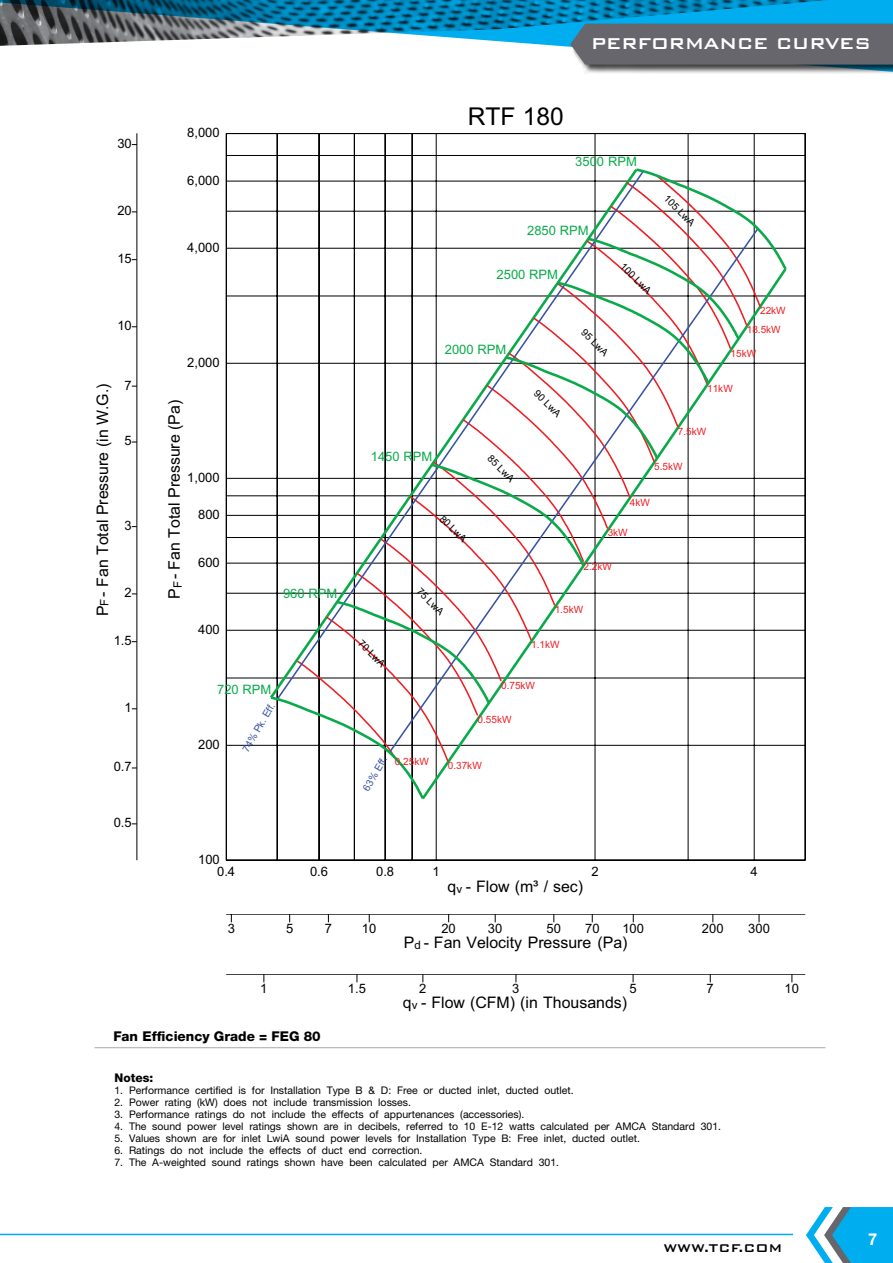
<style>
.page{position:relative;width:893px;height:1263px;background:#fff}
.page>*{position:absolute;margin:0;border:0;box-sizing:border-box;transform-origin:0 0}
.t1{font:24.6px "Arial";color:#000}
.t2{font:500 21px "Bank Gothic BT";letter-spacing:-.03em;color:#fff}
.t3{font:700 16.5px "Helvetica Neue";color:#fff}
.t4{font:15.9px "Arial";color:#000}
.t5{font:500 15px "Bank Gothic BT";color:#000}
.t6{font:800 13.5px "Helvetica Neue";color:#000}
.t7{font:12.9px "Arial";color:#000}
.t8{font:12.9px "Arial";color:#0aaa4b}
.t9{font:800 12px "Helvetica Neue";color:#000}
.t10{font:11.55px "Arial";color:#000}
.t11{font:10.5px "Helvetica Neue";color:#000}
.t12{font:10.05px "Arial";color:#ed1f24}
.t13{font:10.05px "Arial";color:#000}
.t14{font:10.05px "Arial";color:#3953a4}
.s1{font-size:11.55px}
</style>
<div class="page">
<svg style="left:0;top:0;width:893px;height:47px;background:#3b8eae"></svg>
<div style="left:570px;top:23px;width:323px;height:51px;background:#000;opacity:.75"></div>
<div style="left:570px;top:24px;width:323px;height:41px;background:#66666c"></div>
<svg style="left:806px;top:1207px;width:87px;height:56px"></svg>
<hr style="left:0;top:1234px;width:793px;height:1px;background:#00aeef">
<hr style="left:94px;top:1047px;width:731px;height:1px;background:#a7a9ac">
<hr style="left:436px;top:133px;width:1px;height:727px;background:#000">
<hr style="left:595px;top:133px;width:1px;height:727px;background:#000">
<hr style="left:688px;top:133px;width:1px;height:727px;background:#000">
<hr style="left:754px;top:133px;width:1px;height:727px;background:#000">
<hr style="left:805px;top:133px;width:1px;height:727px;background:#000">
<hr style="left:277px;top:133px;width:1px;height:727px;background:#000">
<hr style="left:319px;top:133px;width:1px;height:727px;background:#000">
<hr style="left:354px;top:133px;width:1px;height:727px;background:#000">
<hr style="left:385px;top:133px;width:1px;height:727px;background:#000">
<hr style="left:412px;top:133px;width:1px;height:727px;background:#000">
<hr style="left:226px;top:860px;width:579px;height:1px;background:#000">
<hr style="left:226px;top:745px;width:579px;height:1px;background:#000">
<hr style="left:226px;top:678px;width:579px;height:1px;background:#000">
<hr style="left:226px;top:630px;width:579px;height:1px;background:#000">
<hr style="left:226px;top:593px;width:579px;height:1px;background:#000">
<hr style="left:226px;top:563px;width:579px;height:1px;background:#000">
<hr style="left:226px;top:537px;width:579px;height:1px;background:#000">
<hr style="left:226px;top:515px;width:579px;height:1px;background:#000">
<hr style="left:226px;top:495px;width:579px;height:1px;background:#000">
<hr style="left:226px;top:478px;width:579px;height:1px;background:#000">
<hr style="left:226px;top:363px;width:579px;height:1px;background:#000">
<hr style="left:226px;top:296px;width:579px;height:1px;background:#000">
<hr style="left:226px;top:248px;width:579px;height:1px;background:#000">
<hr style="left:226px;top:211px;width:579px;height:1px;background:#000">
<hr style="left:226px;top:181px;width:579px;height:1px;background:#000">
<hr style="left:226px;top:155px;width:579px;height:1px;background:#000">
<hr style="left:226px;top:859px;width:579px;height:1px;background:#000">
<hr style="left:804px;top:133px;width:1px;height:727px;background:#000">
<hr style="left:226px;top:133px;width:579px;height:1px;background:#000">
<hr style="left:226px;top:133px;width:1px;height:727px;background:#000">
<svg style="left:268px;top:167px;width:521px;height:635px"></svg>
<hr style="left:226px;top:914px;width:579px;height:1px;background:#000">
<hr style="left:226px;top:974px;width:579px;height:1px;background:#000">
<hr style="left:137px;top:133px;width:1px;height:727px;background:#000">
<p class="t7" style="left:117px;top:135px;width:16px">30</p>
<p class="t7" style="left:117px;top:202px;width:16px">20</p>
<p class="t7" style="left:117px;top:250px;width:16px">15</p>
<p class="t7" style="left:117px;top:317px;width:16px">10</p>
<h3 class="t4" style="left:92px;top:616px;width:234px;rotate:-90deg">P - Fan Total Pressure (in W.G.)</h3>
<p class="t10" style="left:97px;top:606px;width:9px;rotate:-90deg">F</p>
<p class="t7" style="left:125px;top:377px;width:9px">7</p>
<p class="t7" style="left:125px;top:432px;width:9px">5</p>
<p class="t7" style="left:125px;top:517px;width:9px">3</p>
<p class="t7" style="left:125px;top:584px;width:9px">2</p>
<p class="t7" style="left:114px;top:632px;width:20px">1.5</p>
<p class="t7" style="left:125px;top:699px;width:9px">1</p>
<p class="t7" style="left:114px;top:758px;width:20px">0.7</p>
<p class="t7" style="left:114px;top:814px;width:20px">0.5</p>
<h2 class="t2" style="left:591px;top:32px;width:282px">PERFORMANCE CURVES</h2>
<p class="t7" style="left:187px;top:124px;width:34px">8,000</p>
<p class="t7" style="left:187px;top:172px;width:34px">6,000</p>
<p class="t7" style="left:187px;top:239px;width:34px">4,000</p>
<p class="t7" style="left:187px;top:354px;width:34px">2,000</p>
<h3 class="t4" style="left:164px;top:599px;width:201px;rotate:-90deg">P - Fan Total Pressure (Pa)</h3>
<p class="t7" style="left:187px;top:469px;width:34px">1,000</p>
<p class="t7" style="left:198px;top:506px;width:23px">800</p>
<p class="t7" style="left:198px;top:554px;width:23px">600</p>
<p class="t10" style="left:170px;top:588px;width:9px;rotate:-90deg">F</p>
<p class="t7" style="left:198px;top:621px;width:23px">400</p>
<p class="t8" style="left:283px;top:585px;width:56px">960 RPM</p>
<p class="t8" style="left:217px;top:681px;width:56px">720 RPM</p>
<p class="t7" style="left:198px;top:736px;width:23px">200</p>
<p class="t14" style="left:239px;top:748px;width:57px;rotate:-60deg">74% Pk. Eff.</p>
<p class="t8" style="left:371px;top:448px;width:63px">1450 RPM</p>
<h1 class="t1" style="left:468px;top:100px;width:97px">RTF 180</h1>
<p class="t8" style="left:575px;top:153px;width:63px">3500 RPM</p>
<p class="t8" style="left:527px;top:222px;width:63px">2850 RPM</p>
<p class="t8" style="left:497px;top:266px;width:63px">2500 RPM</p>
<p class="t13" style="left:627px;top:260px;width:41px;rotate:45deg">100 LwA</p>
<p class="t8" style="left:445px;top:341px;width:63px">2000 RPM</p>
<p class="t13" style="left:540px;top:387px;width:35px;rotate:45deg">90 LwA</p>
<p class="t13" style="left:588px;top:326px;width:35px;rotate:45deg">95 LwA</p>
<p class="t13" style="left:670px;top:192px;width:41px;rotate:45deg">105 LwA</p>
<p class="t12" style="left:760px;top:304px;width:27px">22kW</p>
<p class="t12" style="left:747px;top:323px;width:36px">18.5kW</p>
<p class="t12" style="left:730px;top:346px;width:27px">15kW</p>
<p class="t12" style="left:707px;top:382px;width:27px">11kW</p>
<p class="t12" style="left:678px;top:425px;width:30px">7.5kW</p>
<p class="t13" style="left:494px;top:452px;width:35px;rotate:45deg">85 LwA</p>
<p class="t12" style="left:654px;top:460px;width:30px">5.5kW</p>
<p class="t12" style="left:630px;top:495px;width:22px">4kW</p>
<p class="t13" style="left:365px;top:637px;width:35px;rotate:45deg">70 LwA</p>
<p class="t13" style="left:446px;top:512px;width:35px;rotate:45deg">80 LwA</p>
<p class="t13" style="left:423px;top:585px;width:35px;rotate:45deg">75 LwA</p>
<p class="t12" style="left:608px;top:526px;width:22px">3kW</p>
<p class="t12" style="left:583px;top:560px;width:30px">2.2kW</p>
<p class="t12" style="left:555px;top:603px;width:30px">1.5kW</p>
<p class="t12" style="left:531px;top:638px;width:30px">1.1kW</p>
<p class="t12" style="left:501px;top:679px;width:36px">0.75kW</p>
<p class="t12" style="left:478px;top:713px;width:36px">0.55kW</p>
<p class="t14" style="left:360px;top:786px;width:39px;rotate:-60deg">63% Eff.</p>
<p class="t12" style="left:395px;top:755px;width:36px">0.25kW</p>
<p class="t12" style="left:448px;top:759px;width:36px">0.37kW</p>
<p class="t7" style="left:198px;top:851px;width:23px">100</p>
<p class="t7" style="left:217px;top:863px;width:20px">0.4</p>
<p class="t7" style="left:310px;top:863px;width:20px">0.6</p>
<p class="t7" style="left:376px;top:863px;width:20px">0.8</p>
<p class="t7" style="left:433px;top:863px;width:9px">1</p>
<p class="t7" style="left:591px;top:863px;width:9px">2</p>
<p class="t7" style="left:751px;top:863px;width:9px">4</p>
<h3 class="t4" style="left:447px;top:876px;width:137px">q - Flow (m³ / sec)</h3>
<p class="t10" style="left:457px;top:881px;width:7px">v</p>
<p class="t7" style="left:228px;top:920px;width:9px">3</p>
<p class="t7" style="left:286px;top:920px;width:9px">5</p>
<p class="t7" style="left:325px;top:920px;width:9px">7</p>
<p class="t7" style="left:362px;top:920px;width:16px">10</p>
<p class="t7" style="left:441px;top:920px;width:16px">20</p>
<p class="t7" style="left:488px;top:920px;width:16px">30</p>
<p class="t7" style="left:547px;top:920px;width:16px">50</p>
<p class="t7" style="left:585px;top:920px;width:16px">70</p>
<p class="t7" style="left:622px;top:920px;width:23px">100</p>
<p class="t7" style="left:702px;top:920px;width:23px">200</p>
<p class="t7" style="left:748px;top:920px;width:23px">300</p>
<h3 class="t4" style="left:404px;top:932px;width:225px">P -<span class="s1">d</span> Fan Velocity Pressure (Pa)</h3>
<p class="t7" style="left:260px;top:980px;width:9px">1</p>
<p class="t7" style="left:348px;top:980px;width:20px">1.5</p>
<p class="t7" style="left:419px;top:980px;width:9px">2</p>
<p class="t7" style="left:512px;top:980px;width:9px">3</p>
<p class="t7" style="left:629px;top:980px;width:9px">5</p>
<p class="t7" style="left:707px;top:980px;width:9px">7</p>
<p class="t7" style="left:785px;top:980px;width:16px">10</p>
<h3 class="t4" style="left:403px;top:992px;width:226px">q -<span class="s1">v</span> Flow (CFM) (in Thousands)</h3>
<p class="t6" style="left:113px;top:1028px;width:209px">Fan Efficiency Grade = FEG 80</p>
<p class="t9" style="left:114px;top:1071px;width:40px">Notes:</p>
<p class="t11" style="left:114px;top:1084px;width:461px">1. Performance certified is for Installation Type B &amp; D: Free or ducted inlet, ducted outlet.</p>
<p class="t11" style="left:114px;top:1096px;width:298px">2. Power rating (kW) does not include transmission losses.</p>
<p class="t11" style="left:114px;top:1108px;width:411px">3. Performance ratings do not include the effects of appurtenances (accessories).</p>
<p class="t11" style="left:114px;top:1120px;width:608px">4. The sound power level ratings shown are in decibels, referred to 10 E-12 watts calculated per AMCA Standard 301.</p>
<p class="t11" style="left:114px;top:1132px;width:527px">5. Values shown are for inlet LwiA sound power levels for Installation Type B: Free inlet, ducted outlet.</p>
<p class="t11" style="left:114px;top:1144px;width:310px">6. Ratings do not include the effects of duct end correction.</p>
<p class="t11" style="left:114px;top:1156px;width:446px">7. The A-weighted sound ratings shown have been calculated per AMCA Standard 301.</p>
<h3 class="t5" style="left:663px;top:1240px;width:121px">WWW.TCF.COM</h3>
<h3 class="t3" style="left:868px;top:1228px;width:11px">7</h3>
</div>
